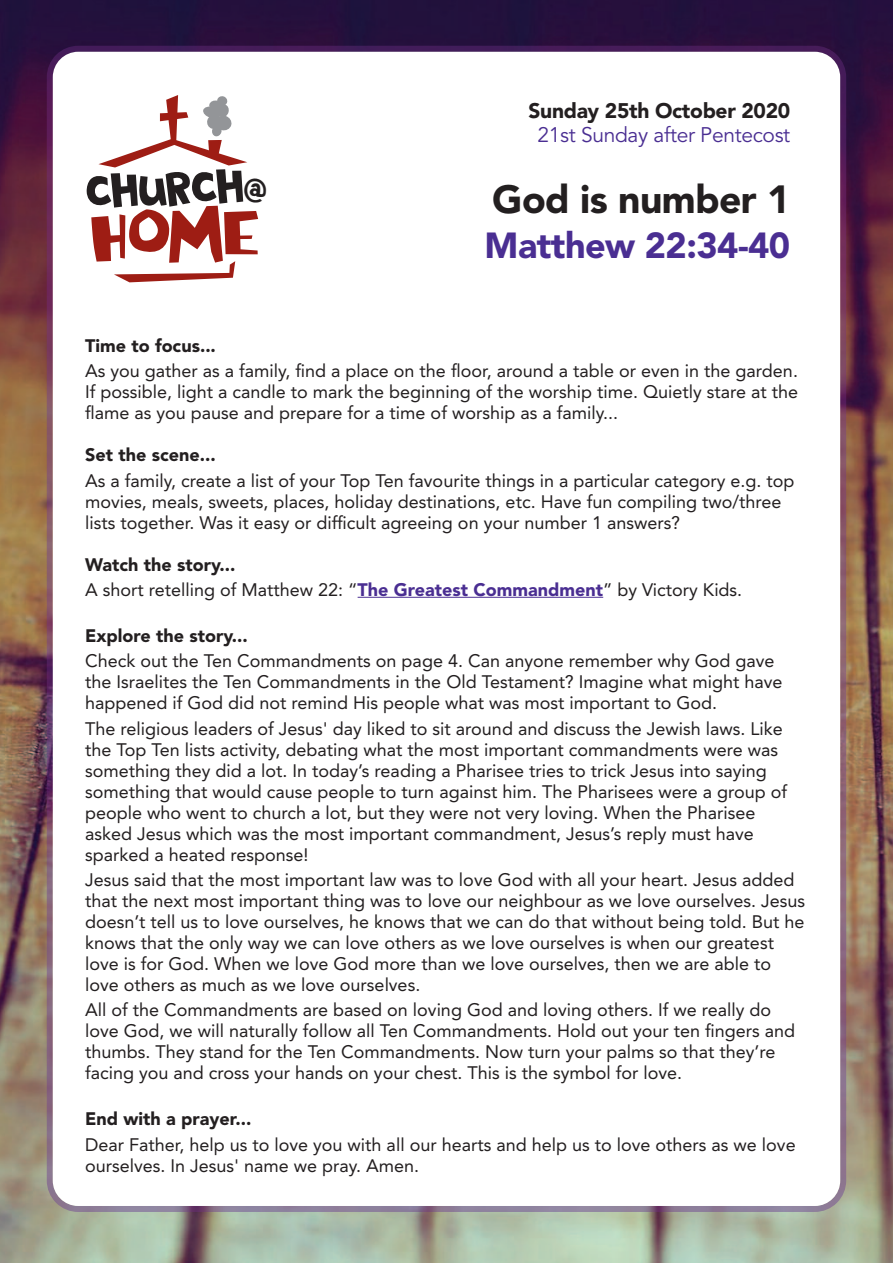
<style>
.page{position:relative;width:893px;height:1263px;background:#fff}
.page>*{position:absolute;margin:0;border:0;box-sizing:border-box;transform-origin:0 0}
.t1{font:63.15px "Bowreghul";color:#9e1d14;scale:1.25 1}
.t2{font:48.45px "DK Frozen Memory";color:#231f20}
.t3{font:900 39px "Avenir";letter-spacing:-.015em;color:#231f20}
.t4{font:900 36px "Avenir";letter-spacing:-.015em;color:#4a2e92}
.t5{font:21px "Avenir";letter-spacing:-.015em;color:#4a2e92}
.t6{font:900 21px "Avenir";letter-spacing:-.015em;color:#231f20}
.t7{font:18px/21px "Avenir";color:#231f20}
.t8{font:900 18px "Avenir";color:#231f20}
.s1{font-size:35.85px}
.s2{font-size:80.25px}
.s3{font-weight:900}
.s4{font-weight:900;color:#4a2e92}
</style>
<div class="page">
<img style="left:0;top:0;width:893px;height:1263px">
<img style="left:47px;top:46px;width:799px;height:1166px">
<div style="left:53px;top:52px;width:787px;height:1154px;background:#fff;border-radius:26px"></div>
<svg style="left:114px;top:261px;width:121px;height:21px"></svg>
<hr style="left:358px;top:597px;width:245px;height:1px;background:#4a2e92">
<svg style="left:98px;top:95px;width:149px;height:72px"></svg>
<h2 class="t2" style="left:85px;top:164px;width:183px;rotate:-2deg">church<span class="s1">@</span></h2>
<h1 class="t1" style="left:91px;top:201px;width:137px;rotate:-2deg">H<span class="s2">O</span>ME</h1>
<p class="t6" style="left:528px;top:92px;width:263px">Sunday 25th October 2020</p>
<p class="t5" style="left:537px;top:122px;width:254px">21st Sunday after Pentecost</p>
<h3 class="t3" style="left:492px;top:166px;width:299px">God is number 1</h3>
<h3 class="t4" style="left:485px;top:215px;width:307px">Matthew 22:34-40</h3>
<p class="t8" style="left:85px;top:330px;width:132px">Time to focus...</p>
<p class="t7" style="left:85px;top:360px;width:715px;text-align:justify">As you gather as a family, find a place on the floor, around a table or even in the garden.<br>If possible, light a candle to mark the beginning of the worship time. Quietly stare at the flame as you pause and prepare for a time of worship as a family...</p>
<p class="t8" style="left:85px;top:440px;width:132px">Set the scene...</p>
<p class="t7" style="left:85px;top:469px;width:711px">As a family, create a list of your Top Ten favourite things in a particular category e.g. top movies, meals, sweets, places, holiday destinations, etc. Have fun compiling two/three lists together. Was it easy or difficult agreeing on your number 1 answers?</p>
<p class="t7" style="left:85px;top:551px;width:659px;line-height:25.2px"><span class="s3">Watch the story...<br></span>A short retelling of Matthew 22: “<span class="s4">The Greatest Commandment</span>” by Victory Kids.</p>
<p class="t8" style="left:85px;top:620px;width:164px">Explore the story...</p>
<p class="t7" style="left:85px;top:650px;width:699px">Check out the Ten Commandments on page 4. Can anyone remember why God gave the Israelites the Ten Commandments in the Old Testament? Imagine what might have happened if God did not remind His people what was most important to God.</p>
<p class="t7" style="left:85px;top:717px;width:704px">The religious leaders of Jesus' day liked to sit around and discuss the Jewish laws. Like the Top Ten lists activity, debating what the most important commandments were was something they did a lot. In today’s reading a Pharisee tries to trick Jesus into saying something that would cause people to turn against him. The Pharisees were a group of people who went to church a lot, but they were not very loving. When the Pharisee asked Jesus which was the most important commandment, Jesus’s reply must have sparked a heated response!</p>
<p class="t7" style="left:85px;top:868px;width:722px">Jesus said that the most important law was to love God with all your heart. Jesus added that the next most important thing was to love our neighbour as we love ourselves. Jesus doesn’t tell us to love ourselves, he knows that we can do that without being told. But he knows that the only way we can love others as we love ourselves is when our greatest love is for God. When we love God more than we love ourselves, then we are able to love others as much as we love ourselves.</p>
<p class="t7" style="left:85px;top:999px;width:712px">All of the Commandments are based on loving God and loving others. If we really do love God, we will naturally follow all Ten Commandments. Hold out your ten fingers and thumbs. They stand for the Ten Commandments. Now turn your palms so that they’re facing you and cross your hands on your chest. This is the symbol for love.</p>
<p class="t8" style="left:85px;top:1104px;width:168px">End with a prayer...</p>
<p class="t7" style="left:85px;top:1133px;width:712px">Dear Father, help us to love you with all our hearts and help us to love others as we love ourselves. In Jesus' name we pray. Amen.</p>
</div>
